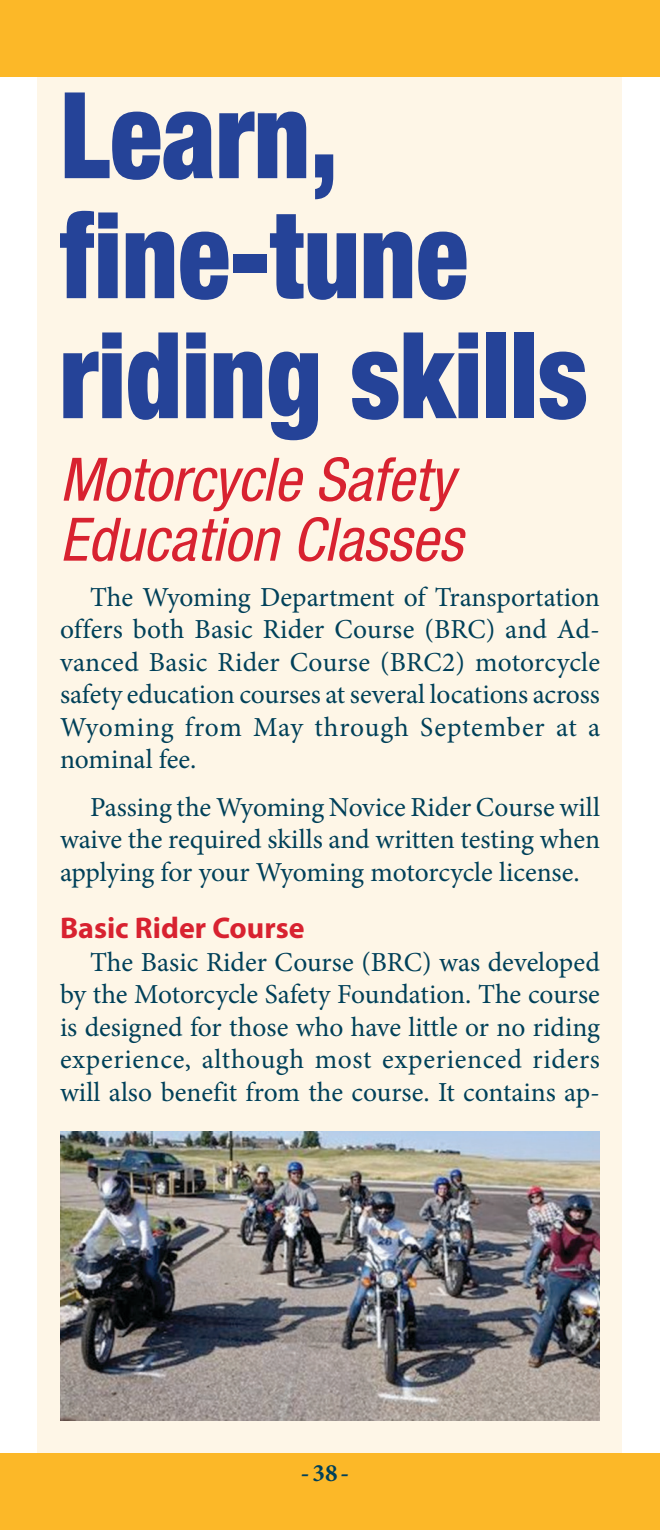
<style>
.page{position:relative;width:660px;height:1530px;background:#fff}
.page>*{position:absolute;margin:0;border:0;box-sizing:border-box;transform-origin:0 0}
.Ad_hed_1{font:900 condensed 120px/120px "Helvetica Neue LT Pro";color:#254398;scale:.9 1}
.Ad_hed_2{font:italic condensed 60px/60px "Helvetica Neue LT Pro";color:#d82230}
.Hed_3{font:700 30px "Myriad Pro";color:#d82230}
.Body_text_lrg{font:27.5px/32.5px "Minion Pro";color:#004059;text-align:justify}
.t1{font:700 25px "Minion Pro";color:#004059}
</style>
<div class="page">
<div style="left:38px;top:36px;width:584px;height:1463px;background:#fef6e7"></div>
<div style="left:0;top:0;width:660px;height:77px;background:#fcb828"></div>
<div style="left:0;top:1453px;width:660px;height:77px;background:#fcb828"></div>
<img style="left:60px;top:1131px;width:540px;height:289px">
<p class="Ad_hed_1" style="left:60px;top:75px;width:588px">Learn, fine-tune riding skills</p>
<p class="Ad_hed_2" style="left:60px;top:449px;width:404px">Motorcycle Safety<br>Education Classes</p>
<p class="Body_text_lrg" style="left:60px;top:581px;width:542px;text-indent:30px">The Wyoming Department of Transportation offers both Basic Rider Course (BRC) and Ad&shy;vanced Basic Rider Course (BRC2) motorcycle safety education courses at several locations across Wyoming from May through September at a nominal fee.</p>
<p class="Body_text_lrg" style="left:60px;top:791px;width:542px;text-indent:30px">Passing the Wyoming Novice Rider Course will waive the required skills and written testing when applying for your Wyoming motorcycle license.</p>
<p class="Hed_3" style="left:60px;top:909px;width:246px">Basic Rider Course</p>
<p class="Body_text_lrg" style="left:60px;top:946px;width:542px;text-indent:30px">The Basic Rider Course (BRC) was developed by the Motorcycle Safety Foundation. The course is designed for those who have little or no riding experience, although most experienced riders will also benefit from the course. It contains ap-</p>
<p class="t1" style="left:301px;top:1455px;width:50px">-38-</p>
</div>
